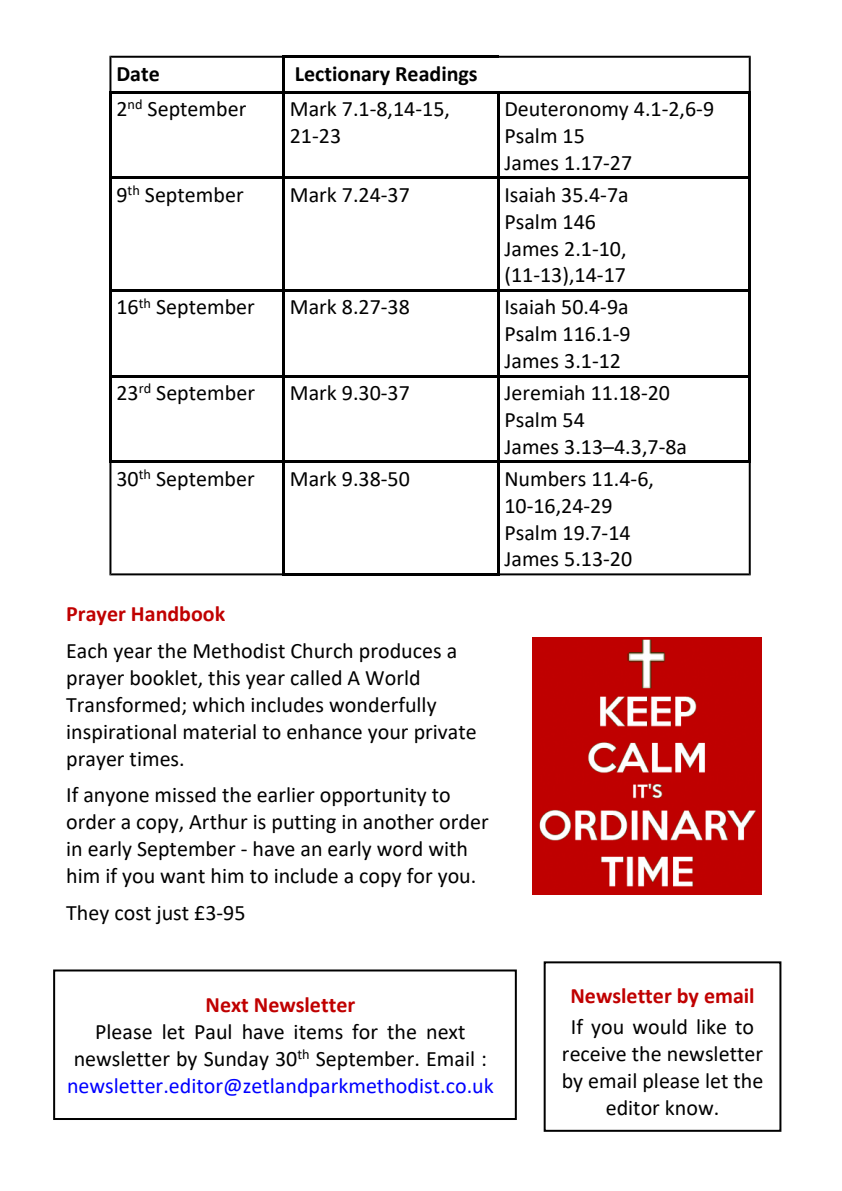
<style>
.page{position:relative;width:842px;height:1191px;background:#fff}
.page>*{position:absolute;margin:0;border:0;box-sizing:border-box;transform-origin:0 0}
.t1{font:22px/26.8px "Calibri";color:#000}
.t2{font:700 22px "Calibri";color:#c00000}
.t3{font:700 22px "Calibri";color:#000}
.s1{color:#00f}
</style>
<div class="page">
<div style="left:544px;top:961px;width:237px;height:170px;border:2px solid #000"></div>
<div style="left:53px;top:969px;width:464px;height:151px;border:2px solid #000"></div>
<hr style="left:283px;top:56px;width:215px;height:2px;background:#000">
<hr style="left:283px;top:91px;width:216px;height:2px;background:#000">
<hr style="left:109px;top:177px;width:176px;height:2px;background:#000">
<hr style="left:283px;top:177px;width:216px;height:2px;background:#000">
<hr style="left:497px;top:177px;width:254px;height:2px;background:#000">
<hr style="left:109px;top:289px;width:176px;height:2px;background:#000">
<hr style="left:283px;top:289px;width:216px;height:2px;background:#000">
<hr style="left:497px;top:289px;width:254px;height:2px;background:#000">
<hr style="left:109px;top:375px;width:176px;height:2px;background:#000">
<hr style="left:283px;top:375px;width:216px;height:2px;background:#000">
<hr style="left:497px;top:375px;width:254px;height:2px;background:#000">
<hr style="left:283px;top:461px;width:216px;height:2px;background:#000">
<hr style="left:283px;top:573px;width:216px;height:2px;background:#000">
<svg style="left:109px;top:56px;width:174px;height:37px"></svg>
<hr style="left:109px;top:91px;width:2px;height:88px;background:#000">
<hr style="left:109px;top:177px;width:2px;height:114px;background:#000">
<hr style="left:109px;top:289px;width:2px;height:88px;background:#000">
<hr style="left:109px;top:375px;width:2px;height:88px;background:#000">
<svg style="left:109px;top:461px;width:174px;height:114px"></svg>
<hr style="left:283px;top:56px;width:2px;height:37px;background:#000">
<hr style="left:283px;top:91px;width:2px;height:88px;background:#000">
<hr style="left:283px;top:177px;width:2px;height:114px;background:#000">
<hr style="left:283px;top:289px;width:2px;height:88px;background:#000">
<hr style="left:283px;top:375px;width:2px;height:88px;background:#000">
<hr style="left:283px;top:461px;width:2px;height:114px;background:#000">
<hr style="left:497px;top:91px;width:2px;height:88px;background:#000">
<hr style="left:497px;top:177px;width:2px;height:114px;background:#000">
<hr style="left:497px;top:289px;width:2px;height:88px;background:#000">
<hr style="left:497px;top:375px;width:2px;height:88px;background:#000">
<svg style="left:498px;top:56px;width:253px;height:37px"></svg>
<hr style="left:749px;top:91px;width:2px;height:88px;background:#000">
<hr style="left:749px;top:177px;width:2px;height:114px;background:#000">
<hr style="left:749px;top:289px;width:2px;height:88px;background:#000">
<hr style="left:749px;top:375px;width:2px;height:88px;background:#000">
<svg style="left:497px;top:461px;width:254px;height:114px"></svg>
<img style="left:532px;top:637px;width:229px;height:257px">
<p class="t3" style="left:116px;top:64px;width:45px">Date</p>
<p class="t3" style="left:295px;top:64px;width:184px">Lectionary Readings</p>
<p class="t1" style="left:116px;top:97px;width:131px">2<sup>nd</sup> September</p>
<p class="t1" style="left:290px;top:97px;width:162px">Mark 7.1-8,14-15,<br>21-23</p>
<p class="t1" style="left:504px;top:97px;width:211px">Deuteronomy 4.1-2,6-9<br>Psalm 15<br>James 1.17-27</p>
<p class="t1" style="left:116px;top:183px;width:129px">9<sup>th</sup> September</p>
<p class="t1" style="left:290px;top:183px;width:122px">Mark 7.24-37</p>
<p class="t1" style="left:504px;top:183px;width:126px">Isaiah 35.4-7a<br>Psalm 146<br>James 2.1-10, (11-13),14-17</p>
<p class="t1" style="left:116px;top:295px;width:140px">16<sup>th</sup> September</p>
<p class="t1" style="left:290px;top:295px;width:122px">Mark 8.27-38</p>
<p class="t1" style="left:504px;top:295px;width:128px;text-align:justify">Isaiah 50.4-9a Psalm 116.1-9<br>James 3.1-12</p>
<p class="t1" style="left:116px;top:381px;width:140px">23<sup>rd</sup> September</p>
<p class="t1" style="left:290px;top:381px;width:122px">Mark 9.30-37</p>
<p class="t1" style="left:504px;top:381px;width:184px">Jeremiah 11.18-20<br>Psalm 54<br>James 3.13–4.3,7-8a</p>
<p class="t1" style="left:116px;top:467px;width:140px">30<sup>th</sup> September</p>
<p class="t1" style="left:290px;top:467px;width:122px">Mark 9.38-50</p>
<p class="t1" style="left:504px;top:467px;width:151px">Numbers 11.4-6,<br>10-16,24-29<br>Psalm 19.7-14<br>James 5.13-20</p>
<p class="t2" style="left:66px;top:604px;width:161px">Prayer Handbook</p>
<p class="t1" style="left:66px;top:639px;width:412px">Each year the Methodist Church produces a prayer booklet, this year called A World Transformed; which includes wonderfully inspirational material to enhance your private prayer times.</p>
<p class="t1" style="left:66px;top:783px;width:424px">If anyone missed the earlier opportunity to order a copy, Arthur is putting in another order in early September - have an early word with him if you want him to include a copy for you.</p>
<p class="t1" style="left:66px;top:901px;width:181px">They cost just £3-95</p>
<p class="t2" style="left:206px;top:996px;width:151px">Next Newsletter</p>
<p class="t1" style="left:67px;top:1020px;width:428px;text-align:center">Please let Paul have items for the next newsletter by Sunday 30<sup>th</sup> September. Email : <span class="s1">newsletter.editor@zetlandparkmethodist.co.uk</span></p>
<p class="t2" style="left:570px;top:986px;width:186px">Newsletter by email</p>
<p class="t1" style="left:562px;top:1015px;width:203px;text-align:center">If you would like to receive the newsletter by email please let the editor know.</p>
</div>
